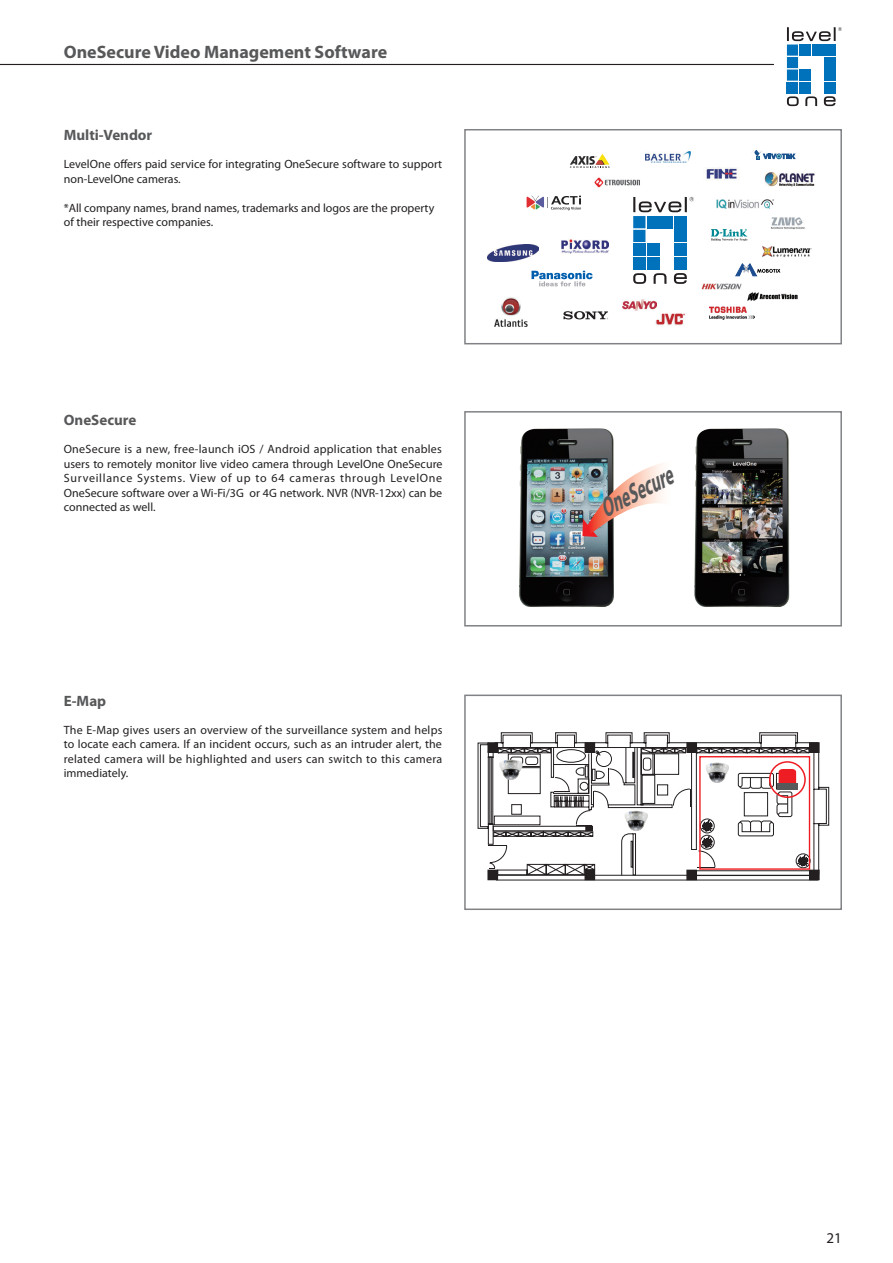
<style>
.page{position:relative;width:893px;height:1263px;background:#fff}
.page>*{position:absolute;margin:0;border:0;box-sizing:border-box;transform-origin:0 0}
.t1{font:italic 700 27.3px "Myriad Pro";color:#57585a;scale:.59 1}
.t2{font:700 18px "Myriad Pro";color:#57585a}
.t3{font:700 15px "Myriad Pro";color:#57585a}
.t4{font:15px "Myriad Pro";color:#231f20}
.t5{font:12px/14.4px "Myriad Pro";color:#231f20}
</style>
<div class="page">
<div style="left:799px;top:45px;width:11px;height:11px;background:#0072bc"></div>
<div style="left:824px;top:44px;width:12px;height:12px;background:#0072bc"></div>
<div style="left:824px;top:57px;width:12px;height:11px;background:#0072bc"></div>
<div style="left:824px;top:70px;width:12px;height:11px;background:#0072bc"></div>
<div style="left:824px;top:82px;width:12px;height:11px;background:#0072bc"></div>
<div style="left:787px;top:57px;width:11px;height:11px;background:#0072bc"></div>
<div style="left:787px;top:70px;width:11px;height:11px;background:#0072bc"></div>
<div style="left:787px;top:82px;width:11px;height:11px;background:#0072bc"></div>
<div style="left:799px;top:82px;width:11px;height:11px;background:#0072bc"></div>
<div style="left:799px;top:70px;width:11px;height:11px;background:#0072bc"></div>
<div style="left:787px;top:45px;width:11px;height:11px;background:#0072bc"></div>
<div style="left:812px;top:45px;width:11px;height:11px;background:#0072bc"></div>
<svg style="left:787px;top:96px;width:12px;height:10px"></svg>
<svg style="left:805px;top:96px;width:12px;height:10px"></svg>
<svg style="left:824px;top:96px;width:12px;height:10px"></svg>
<svg style="left:787px;top:27px;width:55px;height:14px"></svg>
<hr style="left:0;top:64px;width:774px;height:1px;background:#231f20">
<div style="left:464px;top:694px;width:378px;height:216px;border:2px solid #808285"></div>
<div style="left:464px;top:129px;width:378px;height:215px;border:2px solid #808285"></div>
<svg style="left:570px;top:154px;width:39px;height:14px"></svg>
<svg style="left:527px;top:196px;width:54px;height:14px"></svg>
<svg style="left:711px;top:229px;width:36px;height:12px"></svg>
<svg style="left:735px;top:263px;width:45px;height:13px"></svg>
<svg style="left:531px;top:271px;width:62px;height:15px"></svg>
<svg style="left:563px;top:311px;width:45px;height:8px"></svg>
<svg style="left:752px;top:150px;width:44px;height:9px"></svg>
<div style="left:647px;top:216px;width:12px;height:12px;background:#0072bc"></div>
<div style="left:675px;top:216px;width:12px;height:12px;background:#0072bc"></div>
<div style="left:675px;top:230px;width:12px;height:12px;background:#0072bc"></div>
<div style="left:675px;top:244px;width:12px;height:12px;background:#0072bc"></div>
<div style="left:675px;top:257px;width:12px;height:13px;background:#0072bc"></div>
<div style="left:633px;top:230px;width:12px;height:12px;background:#0072bc"></div>
<div style="left:633px;top:244px;width:12px;height:12px;background:#0072bc"></div>
<div style="left:633px;top:257px;width:12px;height:13px;background:#0072bc"></div>
<div style="left:647px;top:257px;width:12px;height:13px;background:#0072bc"></div>
<div style="left:647px;top:244px;width:12px;height:12px;background:#0072bc"></div>
<div style="left:633px;top:216px;width:12px;height:12px;background:#0072bc"></div>
<div style="left:661px;top:216px;width:12px;height:12px;background:#0072bc"></div>
<svg style="left:633px;top:273px;width:13px;height:11px"></svg>
<svg style="left:654px;top:273px;width:12px;height:11px"></svg>
<svg style="left:674px;top:273px;width:13px;height:11px"></svg>
<svg style="left:633px;top:197px;width:61px;height:15px"></svg>
<svg style="left:478px;top:732px;width:351px;height:148px"></svg>
<svg style="left:489px;top:747px;width:320px;height:129px"></svg>
<div style="left:777px;top:783px;width:21px;height:7px;background:#57585a"></div>
<div style="left:769px;top:761px;width:37px;height:37px;border:2px solid #ee1d23;border-radius:50%"></div>
<div style="left:699px;top:756px;width:111px;height:114px;border:1px solid #ee1d23"></div>
<img style="left:625px;top:811px;width:23px;height:20px">
<img style="left:499px;top:760px;width:24px;height:20px">
<div style="left:464px;top:411px;width:378px;height:215px;border:2px solid #808285"></div>
<img style="left:694px;top:428px;width:95px;height:179px">
<img style="left:519px;top:428px;width:95px;height:179px">
<img style="left:582px;top:461px;width:80px;height:76px">
<img style="left:706px;top:168px;width:32px;height:12px">
<img style="left:701px;top:284px;width:40px;height:6px">
<img style="left:655px;top:313px;width:30px;height:13px">
<img style="left:495px;top:298px;width:33px;height:28px">
<img style="left:764px;top:172px;width:51px;height:15px">
<img style="left:771px;top:217px;width:34px;height:13px">
<img style="left:622px;top:299px;width:35px;height:12px">
<img style="left:716px;top:200px;width:57px;height:8px">
<img style="left:762px;top:246px;width:49px;height:11px">
<img style="left:488px;top:244px;width:51px;height:17px">
<img style="left:561px;top:239px;width:47px;height:14px">
<img style="left:594px;top:177px;width:46px;height:10px">
<img style="left:645px;top:152px;width:46px;height:10px">
<img style="left:709px;top:307px;width:45px;height:12px">
<img style="left:747px;top:292px;width:51px;height:9px">
<h2 class="t2" style="left:64px;top:40px;width:325px">OneSecure Video Management Software</h2>
<p class="t3" style="left:64px;top:125px;width:90px">Multi-Vendor</p>
<p class="t5" style="left:64px;top:157px;width:380px">LevelOne offers paid service for integrating OneSecure software to support non-LevelOne cameras.</p>
<p class="t5" style="left:64px;top:200px;width:372px">*All company names, brand names, trademarks and logos are the property of their respective companies.</p>
<p class="t3" style="left:64px;top:410px;width:74px">OneSecure</p>
<p class="t5" style="left:64px;top:442px;width:380px;text-align:justify">OneSecure is a new, free-launch iOS / Android application that enables users to remotely monitor live video camera through LevelOne OneSecure Surveillance Systems. View of up to 64 cameras through LevelOne OneSecure software over a Wi-Fi/3G or 4G network. NVR (NVR-12xx) can be connected as well.</p>
<p class="t3" style="left:64px;top:691px;width:44px">E-Map</p>
<p class="t5" style="left:64px;top:722px;width:380px;text-align:justify">The E-Map gives users an overview of the surveillance system and helps to locate each camera. If an incident occurs, such as an intruder alert, the related camera will be highlighted and users can switch to this camera immediately.</p>
<h1 class="t1" style="left:593px;top:494px;width:134px;rotate:-27deg">OneSecure</h1>
<p class="t4" style="left:827px;top:1228px;width:17px">21</p>
</div>
